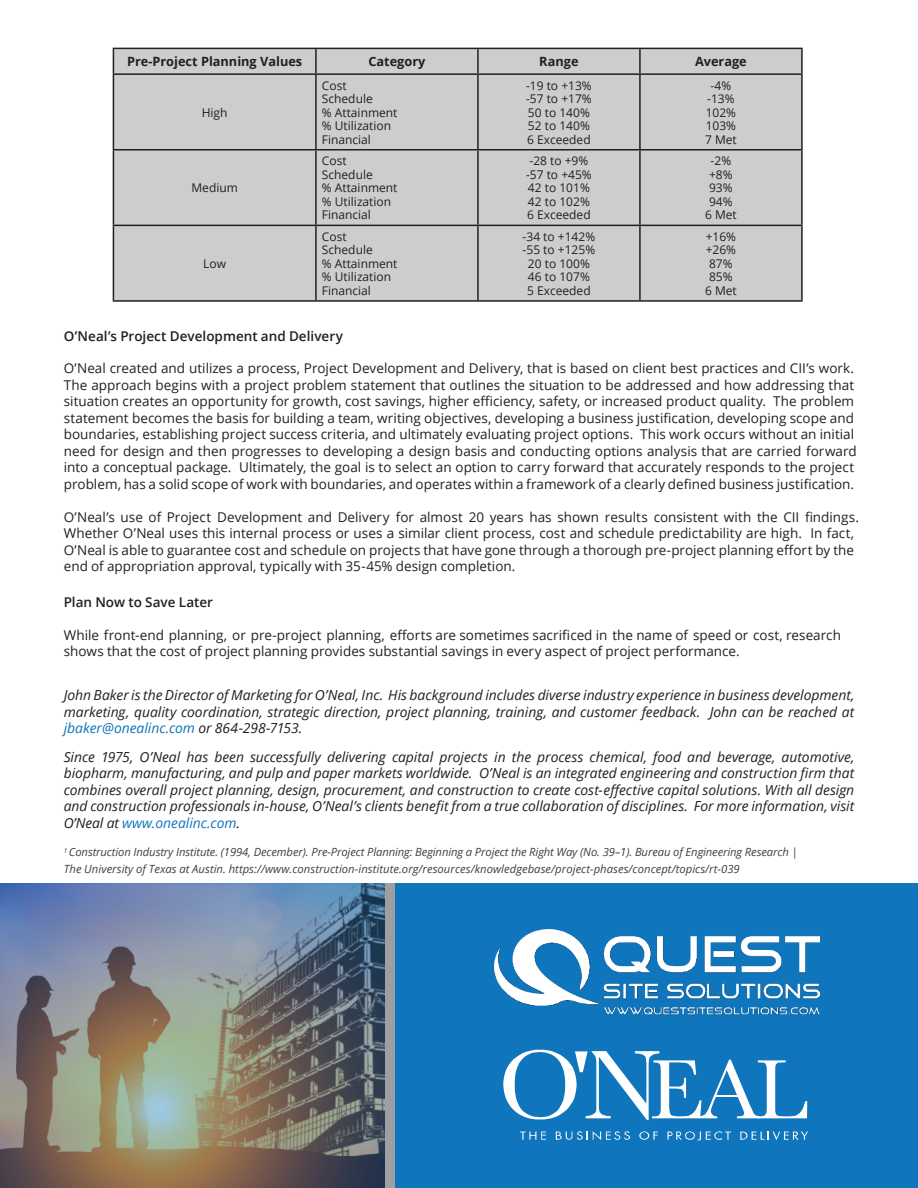
<style>
.page{position:relative;width:918px;height:1188px;background:#fff}
.page>*{position:absolute;margin:0;border:0;box-sizing:border-box;transform-origin:0 0}
.t1{font:italic 13.8px/16.5px "Open Sans";color:#231f20;text-align:justify}
.t2{font:13.5px/16.5px "Open Sans";color:#231f20}
.t3{font:600 13.5px "Open Sans";color:#231f20}
.t4{font:700 12.75px "Open Sans";color:#231f20}
.t5{font:12px/13.5px "Open Sans";color:#231f20}
.t6{font:italic 11.25px/16.5px "Open Sans";letter-spacing:-.01em;color:#404040}
.s1{color:#1074bc}
</style>
<div class="page">
<div style="left:0;top:883px;width:918px;height:305px;background:#0f75bc"></div>
<img style="left:0;top:883px;width:385px;height:305px">
<div style="left:385px;top:883px;width:10px;height:305px;background:#9d9fa2"></div>
<img style="left:495px;top:929px;width:324px;height:87px">
<div style="left:114px;top:49px;width:687px;height:251px;background:#cccdce"></div>
<hr style="left:113px;top:48px;width:203px;height:1px;background:#231f20">
<svg style="left:113px;top:49px;width:1px;height:24px"></svg>
<hr style="left:316px;top:48px;width:162px;height:1px;background:#231f20">
<hr style="left:315px;top:49px;width:2px;height:24px;background:#231f20">
<hr style="left:478px;top:48px;width:162px;height:1px;background:#231f20">
<hr style="left:477px;top:49px;width:2px;height:24px;background:#231f20">
<hr style="left:640px;top:48px;width:163px;height:1px;background:#231f20">
<hr style="left:639px;top:49px;width:2px;height:24px;background:#231f20">
<hr style="left:801px;top:49px;width:2px;height:24px;background:#231f20">
<hr style="left:113px;top:73px;width:203px;height:2px;background:#231f20">
<hr style="left:113px;top:75px;width:1px;height:74px;background:#231f20">
<hr style="left:316px;top:73px;width:162px;height:2px;background:#231f20">
<hr style="left:315px;top:75px;width:2px;height:74px;background:#231f20">
<hr style="left:478px;top:73px;width:162px;height:2px;background:#231f20">
<hr style="left:477px;top:75px;width:2px;height:74px;background:#231f20">
<hr style="left:640px;top:73px;width:163px;height:2px;background:#231f20">
<hr style="left:639px;top:75px;width:2px;height:74px;background:#231f20">
<hr style="left:801px;top:75px;width:2px;height:74px;background:#231f20">
<hr style="left:113px;top:149px;width:203px;height:2px;background:#231f20">
<hr style="left:113px;top:151px;width:1px;height:74px;background:#231f20">
<hr style="left:316px;top:149px;width:162px;height:2px;background:#231f20">
<hr style="left:315px;top:151px;width:2px;height:74px;background:#231f20">
<hr style="left:478px;top:149px;width:162px;height:2px;background:#231f20">
<hr style="left:477px;top:151px;width:2px;height:74px;background:#231f20">
<hr style="left:640px;top:149px;width:163px;height:2px;background:#231f20">
<hr style="left:639px;top:151px;width:2px;height:74px;background:#231f20">
<hr style="left:801px;top:151px;width:2px;height:74px;background:#231f20">
<hr style="left:113px;top:225px;width:203px;height:1px;background:#231f20">
<hr style="left:113px;top:226px;width:1px;height:74px;background:#231f20">
<hr style="left:316px;top:225px;width:162px;height:1px;background:#231f20">
<hr style="left:315px;top:226px;width:2px;height:74px;background:#231f20">
<hr style="left:478px;top:225px;width:162px;height:1px;background:#231f20">
<hr style="left:477px;top:226px;width:2px;height:74px;background:#231f20">
<hr style="left:640px;top:225px;width:163px;height:1px;background:#231f20">
<hr style="left:639px;top:226px;width:2px;height:74px;background:#231f20">
<hr style="left:801px;top:226px;width:2px;height:74px;background:#231f20">
<hr style="left:113px;top:300px;width:690px;height:2px;background:#231f20">
<svg style="left:520px;top:1132px;width:26px;height:8px"></svg>
<svg style="left:556px;top:1131px;width:74px;height:9px"></svg>
<svg style="left:639px;top:1131px;width:19px;height:9px"></svg>
<svg style="left:667px;top:1131px;width:64px;height:10px"></svg>
<svg style="left:740px;top:1132px;width:68px;height:8px"></svg>
<svg style="left:503px;top:1050px;width:304px;height:70px"></svg>
<p class="t4" style="left:127px;top:53px;width:177px">Pre-Project Planning Values</p>
<p class="t4" style="left:368px;top:53px;width:59px">Category</p>
<p class="t4" style="left:539px;top:53px;width:41px">Range</p>
<p class="t4" style="left:695px;top:53px;width:53px">Average</p>
<p class="t5" style="left:202px;top:105px;width:27px">High</p>
<p class="t5" style="left:322px;top:78px;width:77px">Cost<br>Schedule<br>% Attainment % Utilization<br>Financial</p>
<p class="t5" style="left:526px;top:78px;width:67px">-19 to +13% -57 to +17%<br>50 to 140%<br>52 to 140%<br>6 Exceeded</p>
<p class="t5" style="left:705px;top:78px;width:33px;text-align:center">-4% -13%<br>102%<br>103%<br>7 Met</p>
<p class="t5" style="left:191px;top:181px;width:48px">Medium</p>
<p class="t5" style="left:322px;top:154px;width:77px">Cost<br>Schedule<br>% Attainment % Utilization<br>Financial</p>
<p class="t5" style="left:526px;top:154px;width:67px">-28 to +9% -57 to +45%<br>42 to 101%<br>42 to 102%<br>6 Exceeded</p>
<p class="t5" style="left:705px;top:154px;width:33px;text-align:center">-2% +8%<br>93%<br>94%<br>6 Met</p>
<p class="t5" style="left:322px;top:229px;width:77px">Cost<br>Schedule<br>% Attainment % Utilization<br>Financial</p>
<p class="t5" style="left:523px;top:229px;width:74px;text-align:center">-34 to +142% -55 to +125%<br>20 to 100%<br>46 to 107%<br>5 Exceeded</p>
<p class="t5" style="left:705px;top:229px;width:33px;text-align:center">+16% +26%<br>87%<br>85%<br>6 Met</p>
<p class="t3" style="left:64px;top:330px;width:281px">O’Neal’s Project Development and Delivery</p>
<p class="t2" style="left:64px;top:360px;width:795px">O’Neal created and utilizes a process, Project Development and Delivery, that is based on client best practices and CII’s work.<br>The approach begins with a project problem statement that outlines the situation to be addressed and how addressing that situation creates an opportunity for growth, cost savings, higher efficiency, safety, or increased product quality. The problem statement becomes the basis for building a team, writing objectives, developing a business justification, developing scope and boundaries, establishing project success criteria, and ultimately evaluating project options. This work occurs without an initial need for design and then progresses to developing a design basis and conducting options analysis that are carried forward into a conceptual package. Ultimately, the goal is to select an option to carry forward that accurately responds to the project problem, has a solid scope of work with boundaries, and operates within a framework of a clearly defined business justification.</p>
<p class="t2" style="left:64px;top:508px;width:797px">O’Neal’s use of Project Development and Delivery for almost 20 years has shown results consistent with the CII findings.<br>Whether O’Neal uses this internal process or uses a similar client process, cost and schedule predictability are high. In fact, O’Neal is able to guarantee cost and schedule on projects that have gone through a thorough pre-project planning effort by the end of appropriation approval, typically with 35-45% design completion.</p>
<p class="t3" style="left:64px;top:597px;width:151px">Plan Now to Save Later</p>
<p class="t2" style="left:64px;top:626px;width:779px">While front-end planning, or pre-project planning, efforts are sometimes sacrificed in the name of speed or cost, research shows that the cost of project planning provides substantial savings in every aspect of project performance.</p>
<p class="t1" style="left:64px;top:689px;width:792px">John Baker is the Director of Marketing for O’Neal, Inc. His background includes diverse industry experience in business development, marketing, quality coordination, strategic direction, project planning, training, and customer feedback. John can be reached at <span class="s1">jbaker@onealinc.com</span> or 864-298-7153.</p>
<p class="t1" style="left:64px;top:750px;width:792px">Since 1975, O’Neal has been successfully delivering capital projects in the process chemical, food and beverage, automotive, biopharm, manufacturing, and pulp and paper markets worldwide. O’Neal is an integrated engineering and construction firm that combines overall project planning, design, procurement, and construction to create cost-effective capital solutions. With all design and construction professionals in-house, O’Neal’s clients benefit from a true collaboration of disciplines. For more information, visit O’Neal at <span class="s1">www.onealinc.com</span>.</p>
<p class="t6" style="left:64px;top:844px;width:736px"><sup>1</sup> Construction Industry Institute. (1994, December). Pre-Project Planning: Beginning a Project the Right Way (No. 39–1). Bureau of Engineering Research |<br>The University of Texas at Austin. https://www.construction-institute.org/resources/knowledgebase/project-phases/concept/topics/rt-039</p>
<p class="t5" style="left:203px;top:256px;width:24px">Low</p>
</div>
